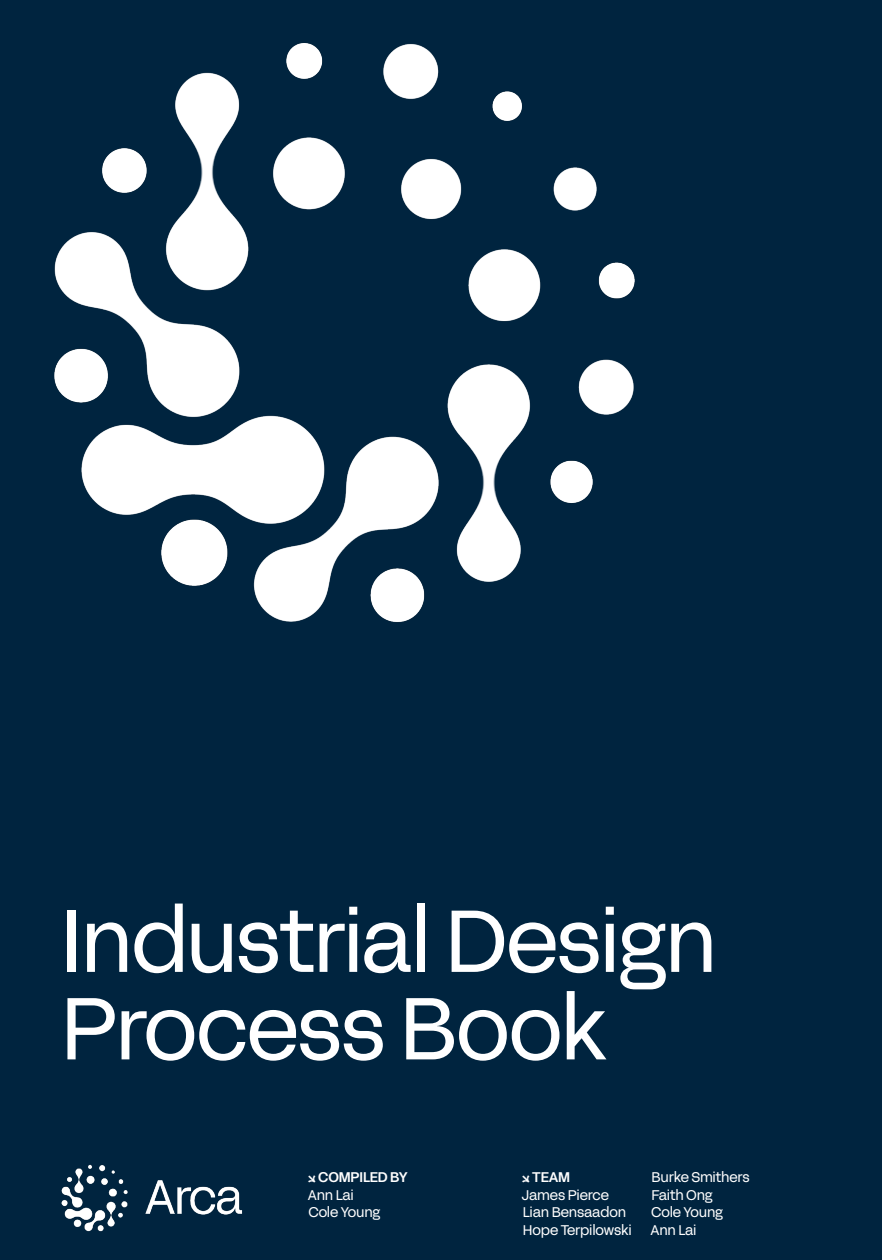
<style>
.page{position:relative;width:882px;height:1260px;background:#00243f}
.page>*{position:absolute;margin:0;border:0;box-sizing:border-box;transform-origin:0 0}
.t1{font:87.5px "Acid Grotesk Normal TRIAL";letter-spacing:-.02em;color:#fff}
.t2{font:14px "Acid Grotesk Normal TRIAL";letter-spacing:-.01em;color:#fff}
.t3{font:14px "Acid Grotesk Medium TRIAL";letter-spacing:-.01em;color:#fff}
</style>
<div class="page">
<img style="left:54px;top:43px;width:581px;height:580px">
<img style="left:61px;top:1164px;width:182px;height:68px">
<p class="t1" style="left:61px;top:872px;width:659px">Industrial Design</p>
<p class="t1" style="left:61px;top:959px;width:548px">Process Book</p>
<p class="t3" style="left:308px;top:1166px;width:101px">↘ COMPILED BY</p>
<p class="t2" style="left:308px;top:1184px;width:48px">Ann Lai</p>
<p class="t2" style="left:308px;top:1201px;width:74px">Cole Young</p>
<p class="t3" style="left:522px;top:1166px;width:50px">↘ TEAM</p>
<p class="t2" style="left:522px;top:1184px;width:89px">James Pierce</p>
<p class="t2" style="left:523px;top:1201px;width:105px">Lian Bensaadon</p>
<p class="t2" style="left:523px;top:1219px;width:110px">Hope Terpilowski</p>
<p class="t2" style="left:651px;top:1166px;width:100px">Burke Smithers</p>
<p class="t2" style="left:651px;top:1184px;width:63px">Faith Ong</p>
<p class="t2" style="left:651px;top:1201px;width:74px">Cole Young</p>
<p class="t2" style="left:650px;top:1219px;width:48px">Ann Lai</p>
</div>
